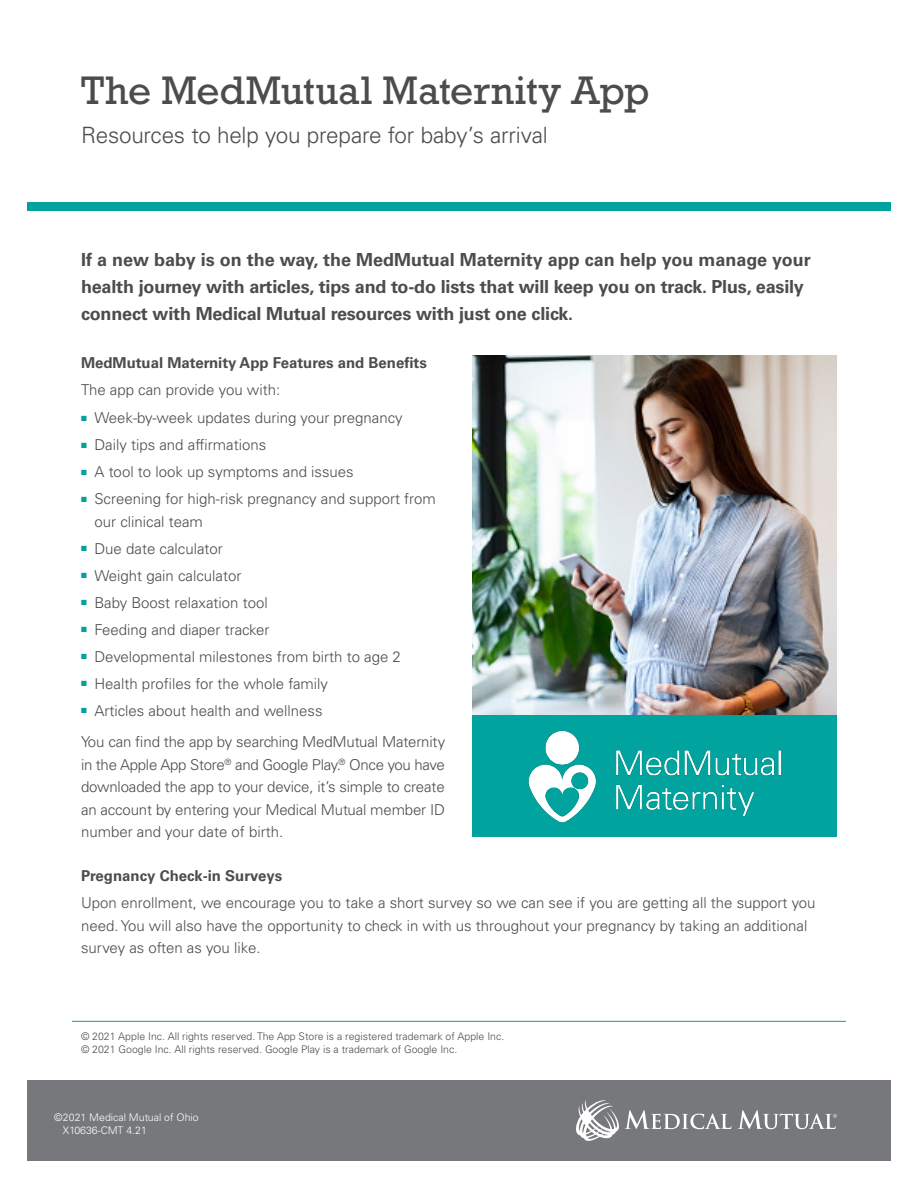
<style>
.page{position:relative;width:918px;height:1188px;background:#fff}
.page>*{position:absolute;margin:0;border:0;box-sizing:border-box;transform-origin:0 0}
.Main_Title_Head{font:40.5px "Rockwell Std";color:#4b4c4d}
.Main_Subhead{font:300 22.5px "Univers LT Std";letter-spacing:-.01em;color:#4b4c4d}
.t1{font:700 18px/27px "Univers LT Std";letter-spacing:-.01em;color:#4b4c4d}
.t2{font:300 15px/22.5px "Univers LT Std";color:#4b4c4d}
.t3{font:700 15px "Univers LT Std";color:#4b4c4d}
.t4{font:300 10.5px "Univers LT Std";color:#4b4c4d}
.t5{font:300 10.5px "Univers LT Std";color:#fff}
.s1{color:#00a39d}
</style>
<div class="page">
<div style="left:27px;top:1080px;width:864px;height:81px;background:#76787b"></div>
<svg style="left:738px;top:1110px;width:99px;height:19px"></svg>
<svg style="left:576px;top:1100px;width:155px;height:41px"></svg>
<div style="left:27px;top:202px;width:864px;height:10px;background:#00a39d"></div>
<img style="left:472px;top:355px;width:365px;height:361px">
<div style="left:472px;top:716px;width:365px;height:121px;background:#00a39d"></div>
<img style="left:529px;top:731px;width:252px;height:91px">
<hr style="left:72px;top:1021px;width:774px;height:1px;background:#00a39d">
<p class="Main_Title_Head" style="left:81px;top:66px;width:570px">The MedMutual Maternity App</p>
<p class="Main_Subhead" style="left:81px;top:121px;width:468px">Resources to help you prepare for baby’s arrival</p>
<p class="t1" style="left:81px;top:246px;width:731px">If a new baby is on the way, the MedMutual Maternity app can help you manage your health journey with articles, tips and to-do lists that will keep you on track. Plus, easily connect with Medical Mutual resources with just one click.</p>
<p class="t3" style="left:81px;top:354px;width:347px">MedMutual Maternity App Features and Benefits</p>
<p class="t2" style="left:81px;top:379px;width:201px">The app can provide you with:</p>
<p class="t2" style="left:81px;top:406px;width:323px"><span class="s1">■</span> Week-by-week updates during your pregnancy</p>
<p class="t2" style="left:81px;top:433px;width:187px"><span class="s1">■</span> Daily tips and affirmations</p>
<p class="t2" style="left:81px;top:460px;width:274px"><span class="s1">■</span> A tool to look up symptoms and issues</p>
<p class="t2" style="left:94px;top:487px;width:343px;text-indent:-14px"><span class="s1">■</span> Screening for high-risk pregnancy and support from our clinical team</p>
<p class="t2" style="left:81px;top:537px;width:143px"><span class="s1">■</span> Due date calculator</p>
<p class="t2" style="left:81px;top:564px;width:162px"><span class="s1">■</span> Weight gain calculator</p>
<p class="t2" style="left:81px;top:591px;width:188px"><span class="s1">■</span> Baby Boost relaxation tool</p>
<p class="t2" style="left:81px;top:618px;width:190px"><span class="s1">■</span> Feeding and diaper tracker</p>
<p class="t2" style="left:81px;top:645px;width:321px"><span class="s1">■</span> Developmental milestones from birth to age 2</p>
<p class="t2" style="left:81px;top:672px;width:249px"><span class="s1">■</span> Health profiles for the whole family</p>
<p class="t2" style="left:81px;top:699px;width:243px"><span class="s1">■</span> Articles about health and wellness</p>
<p class="t2" style="left:81px;top:730px;width:366px;text-align:justify">You can find the app by searching MedMutual Maternity in the Apple App Store<sup>®</sup> and Google Play.<sup>®</sup> Once you have downloaded the app to your device, it’s simple to create an account by entering your Medical Mutual member ID number and your date of birth.</p>
<p class="t3" style="left:81px;top:867px;width:203px">Pregnancy Check-in Surveys</p>
<p class="t2" style="left:81px;top:892px;width:736px">Upon enrollment, we encourage you to take a short survey so we can see if you are getting all the support you need. You will also have the opportunity to check in with us throughout your pregnancy by taking an additional survey as often as you like.</p>
<p class="t4" style="left:81px;top:1029px;width:425px">© 2021 Apple Inc. All rights reserved. The App Store is a registered trademark of Apple Inc.</p>
<p class="t4" style="left:81px;top:1043px;width:378px">© 2021 Google Inc. All rights reserved. Google Play is a trademark of Google Inc.</p>
<p class="t5" style="left:54px;top:1110px;width:146px">©2021 Medical Mutual of Ohio</p>
<p class="t5" style="left:63px;top:1124px;width:85px">X10636-CMT 4.21</p>
</div>
